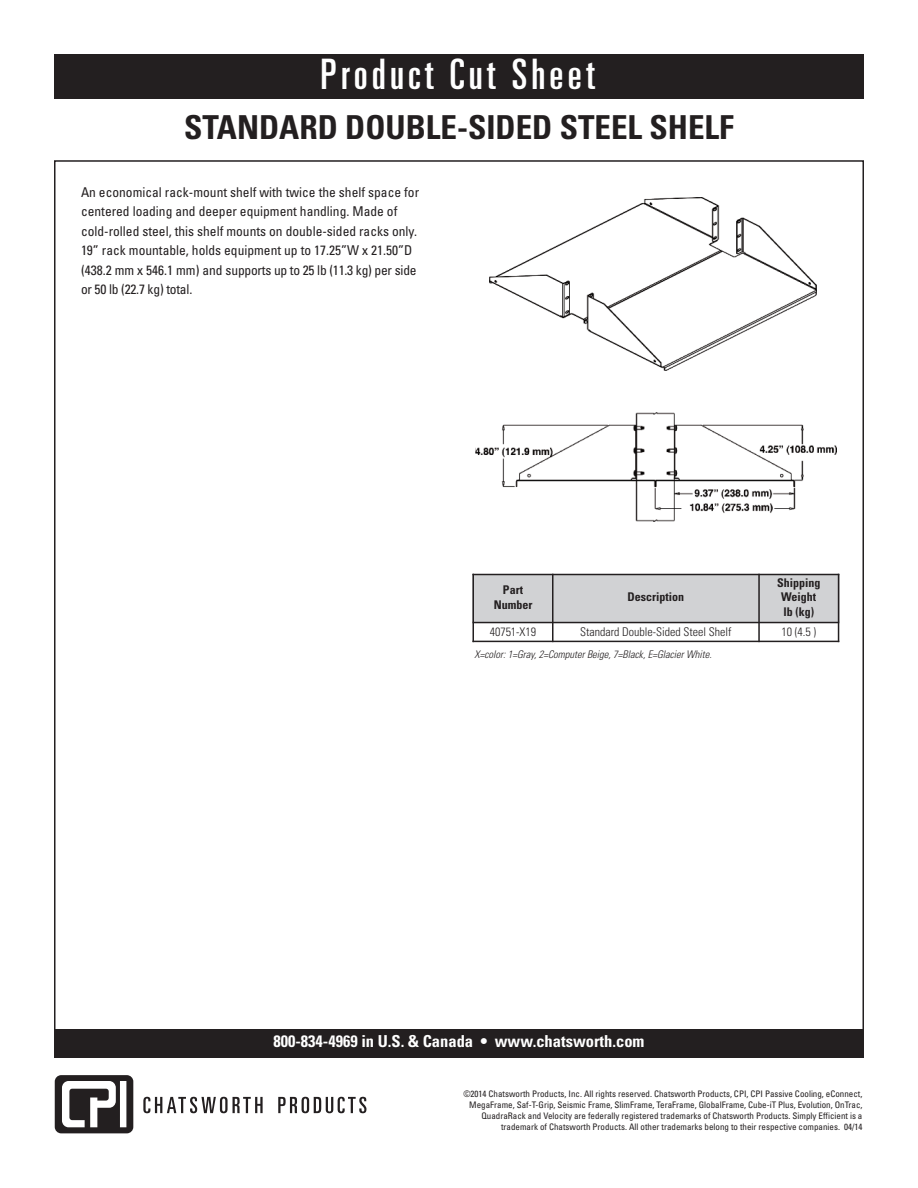
<style>
.page{position:relative;width:918px;height:1188px;background:#fff}
.page>*{position:absolute;margin:0;border:0;box-sizing:border-box;transform-origin:0 0}
.t1{font:ultra-condensed 42px "Univers LT Std";letter-spacing:.1em;color:#fff}
.t2{font:700 condensed 33px "Univers LT Std";color:#231f20}
.t3{font:700 condensed 16.5px "Univers LT Std";color:#fff}
.t4{font:condensed 13.5px/19.5px "Univers LT Std";color:#231f20}
.t5{font:300 condensed 12px "Univers LT Std";color:#231f20}
.t6{font:700 condensed 12px/14.4px "Univers LT Std";color:#231f20;text-align:center}
.t7{font:italic 300 condensed 10.5px "Univers LT Std";color:#231f20}
.t8{font:condensed 9px/10.8px "Univers LT Std";color:#231f20;text-align:right}
</style>
<div class="page">
<div style="left:54px;top:54px;width:810px;height:45px;background:#231f20"></div>
<svg style="left:55px;top:1075px;width:78px;height:58px"></svg>
<svg style="left:143px;top:1097px;width:120px;height:16px"></svg>
<svg style="left:278px;top:1097px;width:88px;height:16px"></svg>
<div style="left:54px;top:1029px;width:810px;height:28px;background:#231f20"></div>
<img style="left:489px;top:197px;width:328px;height:174px">
<img style="left:475px;top:412px;width:362px;height:109px">
<div style="left:472px;top:574px;width:81px;height:49px;background:#d1d2d4"></div>
<div style="left:553px;top:574px;width:206px;height:49px;background:#d1d2d4"></div>
<div style="left:759px;top:574px;width:80px;height:49px;background:#d1d2d4"></div>
<hr style="left:472px;top:574px;width:2px;height:68px;background:#231f20">
<hr style="left:552px;top:574px;width:2px;height:68px;background:#231f20">
<hr style="left:758px;top:574px;width:2px;height:68px;background:#231f20">
<hr style="left:838px;top:574px;width:1px;height:68px;background:#231f20">
<hr style="left:472px;top:574px;width:367px;height:1px;background:#231f20">
<hr style="left:472px;top:622px;width:367px;height:1px;background:#231f20">
<hr style="left:472px;top:641px;width:367px;height:1px;background:#231f20">
<h1 class="t1" style="left:320px;top:59px;width:276px">Product Cut Sheet</h1>
<h2 class="t2" style="left:184px;top:115px;width:551px">STANDARD DOUBLE-SIDED STEEL SHELF</h2>
<p class="t4" style="left:81px;top:183px;width:340px">An economical rack-mount shelf with twice the shelf space for centered loading and deeper equipment handling. Made of cold-rolled steel, this shelf mounts on double-sided racks only.<br>19” rack mountable, holds equipment up to 17.25”W x 21.50”D (438.2 mm x 546.1 mm) and supports up to 25 lb (11.3 kg) per side or 50 lb (22.7 kg) total.</p>
<h3 class="t6" style="left:494px;top:584px;width:40px">Part<br>Number</h3>
<h3 class="t6" style="left:628px;top:591px;width:58px">Description</h3>
<h3 class="t6" style="left:777px;top:577px;width:45px">Shipping<br>Weight lb (kg)</h3>
<h3 class="t5" style="left:490px;top:627px;width:48px">40751-X19</h3>
<h3 class="t5" style="left:580px;top:627px;width:153px">Standard Double-Sided Steel Shelf</h3>
<h3 class="t5" style="left:781px;top:627px;width:36px">10 (4.5 )</h3>
<p class="t7" style="left:474px;top:650px;width:239px">X=color: 1=Gray, 2=Computer Beige, 7=Black, E=Glacier White.</p>
<h3 class="t3" style="left:273px;top:1035px;width:373px">800-834-4969 in U.S. &amp; Canada • www.chatsworth.com</h3>
<p class="t8" style="left:463px;top:1089px;width:401px">©2014 Chatsworth Products, Inc. All rights reserved. Chatsworth Products, CPI, CPI Passive Cooling, eConnect, MegaFrame, Saf-T-Grip, Seismic Frame, SlimFrame, TeraFrame, GlobalFrame, Cube-iT Plus, Evolution, OnTrac, QuadraRack and Velocity are federally registered trademarks of Chatsworth Products. Simply Efficient is a trademark of Chatsworth Products. All other trademarks belong to their respective companies. 04/14</p>
</div>
